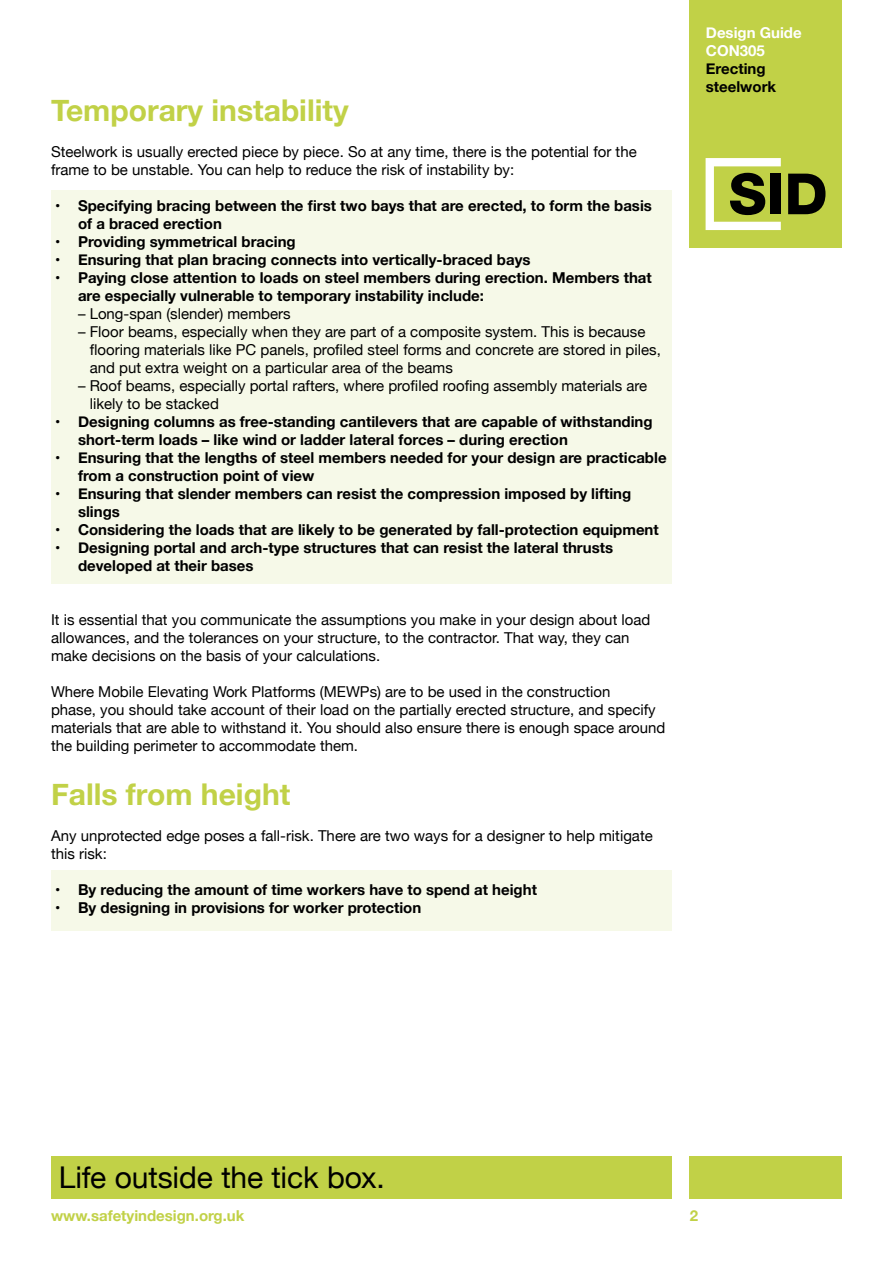
<style>
.page{position:relative;width:893px;height:1263px;background:#fff}
.page>*{position:absolute;margin:0;border:0;box-sizing:border-box;transform-origin:0 0}
.t1{font:700 30px "Helvetica Neue";color:#c1d147}
.t2{font:30px "Helvetica Neue";letter-spacing:-.005em;color:#000}
.t3{font:15px/18px "Helvetica Neue";color:#000}
.t4{font:700 15px/18px "Helvetica Neue";color:#000}
.t5{font:700 15px "Helvetica Neue";color:#c1d147}
.t6{font:700 15px/18px "Helvetica Neue";color:#fff}
</style>
<div class="page">
<div style="left:51px;top:190px;width:621px;height:393px;background:#f6f9e8"></div>
<div style="left:51px;top:870px;width:621px;height:61px;background:#f6f9e8"></div>
<div style="left:51px;top:1157px;width:621px;height:42px;background:#c1d147"></div>
<div style="left:690px;top:1157px;width:152px;height:42px;background:#c1d147"></div>
<div style="left:690px;top:0;width:152px;height:247px;background:#c1d147"></div>
<svg style="left:706px;top:158px;width:75px;height:72px"></svg>
<div style="left:770px;top:174px;width:11px;height:40px;background:#000"></div>
<svg style="left:788px;top:174px;width:37px;height:40px"></svg>
<h1 class="t1" style="left:51px;top:87px;width:299px">Temporary instability</h1>
<p class="t3" style="left:51px;top:144px;width:587px">Steelwork is usually erected piece by piece. So at any time, there is the potential for the frame to be unstable. You can help to reduce the risk of instability by:</p>
<p class="t4" style="left:78px;top:197px;width:575px;text-indent:-23px">• Specifying bracing between the first two bays that are erected, to form the basis of a braced erection</p>
<p class="t4" style="left:55px;top:233px;width:242px">• Providing symmetrical bracing</p>
<p class="t4" style="left:55px;top:251px;width:477px">• Ensuring that plan bracing connects into vertically-braced bays</p>
<p class="t4" style="left:78px;top:269px;width:575px;text-indent:-23px">• Paying close attention to loads on steel members during erection. Members that are especially vulnerable to temporary instability include:</p>
<p class="t3" style="left:78px;top:306px;width:214px">– Long-span (slender) members</p>
<p class="t3" style="left:90px;top:324px;width:573px;text-indent:-12px">– Floor beams, especially when they are part of a composite system. This is because flooring materials like PC panels, profiled steel forms and concrete are stored in piles, and put extra weight on a particular area of the beams</p>
<p class="t3" style="left:90px;top:378px;width:559px;text-indent:-12px">– Roof beams, especially portal rafters, where profiled roofing assembly materials are likely to be stacked</p>
<p class="t4" style="left:78px;top:413px;width:576px;text-indent:-23px">• Designing columns as free-standing cantilevers that are capable of withstanding short-term loads – like wind or ladder lateral forces – during erection</p>
<p class="t4" style="left:78px;top:449px;width:590px;text-indent:-23px">• Ensuring that the lengths of steel members needed for your design are practicable from a construction point of view</p>
<p class="t4" style="left:78px;top:485px;width:555px;text-indent:-23px">• Ensuring that slender members can resist the compression imposed by lifting slings</p>
<p class="t4" style="left:55px;top:521px;width:605px">• Considering the loads that are likely to be generated by fall-protection equipment</p>
<p class="t4" style="left:78px;top:539px;width:537px;text-indent:-23px">• Designing portal and arch-type structures that can resist the lateral thrusts developed at their bases</p>
<p class="t3" style="left:51px;top:612px;width:601px">It is essential that you communicate the assumptions you make in your design about load allowances, and the tolerances on your structure, to the contractor. That way, they can make decisions on the basis of your calculations.</p>
<p class="t3" style="left:51px;top:684px;width:616px">Where Mobile Elevating Work Platforms (MEWPs) are to be used in the construction<br>phase, you should take account of their load on the partially erected structure, and specify materials that are able to withstand it. You should also ensure there is enough space around the building perimeter to accommodate them.</p>
<h1 class="t1" style="left:51px;top:771px;width:241px">Falls from height</h1>
<p class="t3" style="left:51px;top:828px;width:603px">Any unprotected edge poses a fall-risk. There are two ways for a designer to help mitigate this risk:</p>
<p class="t4" style="left:55px;top:881px;width:483px">• By reducing the amount of time workers have to spend at height</p>
<p class="t4" style="left:55px;top:899px;width:368px">• By designing in provisions for worker protection</p>
<p class="t6" style="left:706px;top:24px;width:97px">Design Guide<br>CON305</p>
<p class="t4" style="left:706px;top:60px;width:72px">Erecting steelwork</p>
<h1 class="t2" style="left:59px;top:1155px;width:327px">Life outside the tick box.</h1>
<p class="t5" style="left:51px;top:1203px;width:195px">www.safetyindesign.org.uk</p>
<p class="t5" style="left:690px;top:1203px;width:10px">2</p>
</div>
